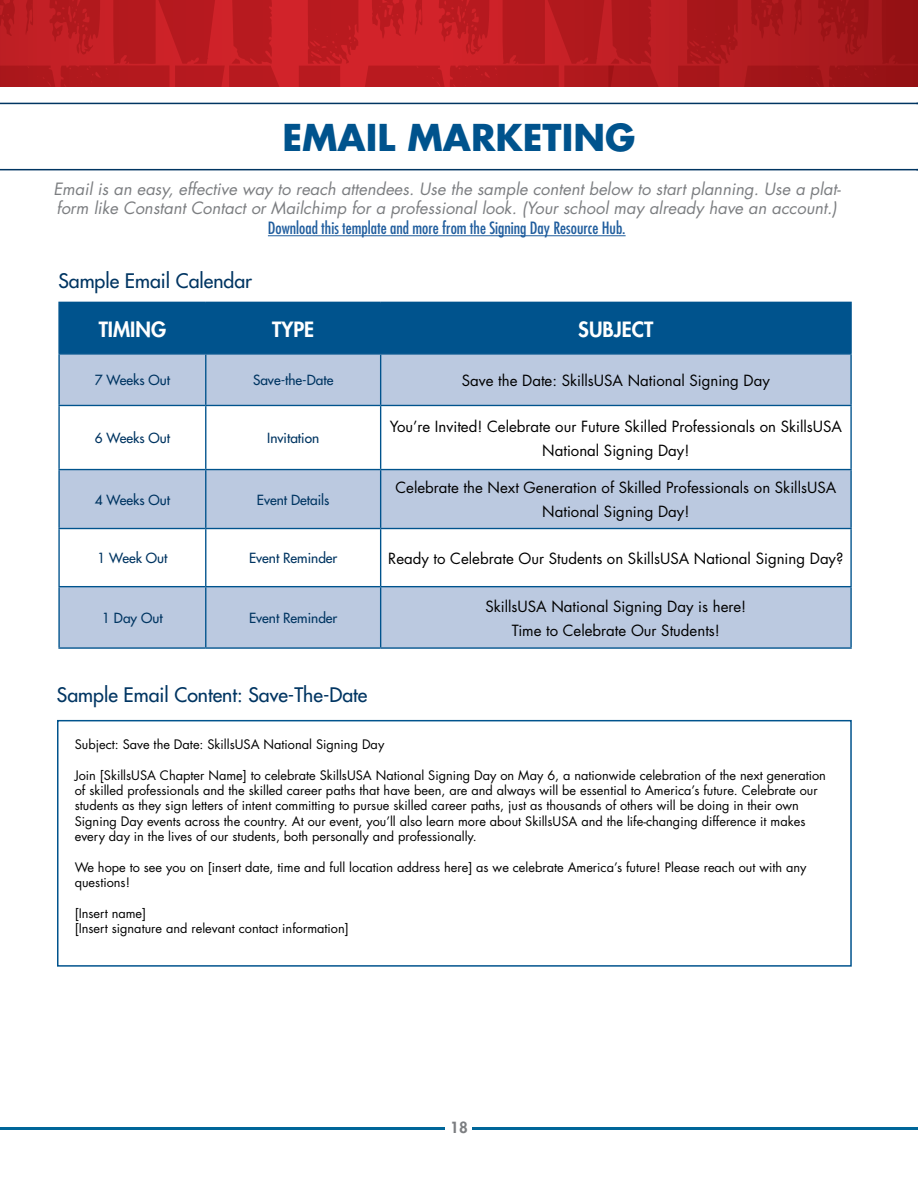
<style>
.page{position:relative;width:918px;height:1188px;background:#fff}
.page>*{position:absolute;margin:0;border:0;box-sizing:border-box;transform-origin:0 0}
.t1{font:700 36px "Futura Std";color:#00538d}
.t2{font:800 20.4px "Futura Std";color:#fff}
.t3{font:500 19.5px "Futura Std";color:#003562}
.t4{font:italic 16.5px/19.8px "Futura Std";color:#7c7e81}
.t5{font:condensed 16.5px "Futura Std";color:#215e9e}
.t6{font:15px/24px "Futura Std";color:#000;text-align:center}
.t7{font:800 15px "Futura Std";color:#7c7e81}
.t8{font:500 13.65px "Futura Std";color:#003562}
.t9{font:12.75px/15.3px "Futura Std";color:#000}
</style>
<div class="page">
<svg style="left:1px;top:1px;width:917px;height:85px;background:#b71b20"></svg>
<hr style="left:0;top:1127px;width:444px;height:2px;background:#069">
<hr style="left:473px;top:1127px;width:445px;height:2px;background:#069">
<hr style="left:0;top:169px;width:918px;height:1px;background:#003562">
<hr style="left:0;top:103px;width:918px;height:1px;background:#003562">
<hr style="left:268px;top:235px;width:358px;height:1px;background:#215e9e">
<div style="left:60px;top:303px;width:790px;height:50px;background:#00538d"></div>
<div style="left:60px;top:355px;width:790px;height:292px;background:#bbc9e0"></div>
<svg style="left:60px;top:406px;width:790px;height:180px"></svg>
<hr style="left:58px;top:302px;width:148px;height:1px;background:#00538d">
<hr style="left:58px;top:303px;width:2px;height:50px;background:#00538d">
<hr style="left:206px;top:302px;width:175px;height:1px;background:#00538d">
<hr style="left:205px;top:303px;width:1px;height:50px;background:#00538d">
<hr style="left:381px;top:302px;width:471px;height:1px;background:#00538d">
<hr style="left:380px;top:303px;width:1px;height:50px;background:#00538d">
<hr style="left:850px;top:303px;width:2px;height:50px;background:#00538d">
<hr style="left:58px;top:353px;width:148px;height:2px;background:#00538d">
<hr style="left:58px;top:355px;width:2px;height:50px;background:#00538d">
<hr style="left:206px;top:353px;width:175px;height:2px;background:#00538d">
<hr style="left:205px;top:355px;width:1px;height:50px;background:#00538d">
<hr style="left:381px;top:353px;width:471px;height:2px;background:#00538d">
<hr style="left:380px;top:355px;width:1px;height:50px;background:#00538d">
<hr style="left:850px;top:355px;width:2px;height:50px;background:#00538d">
<hr style="left:58px;top:405px;width:148px;height:1px;background:#00538d">
<hr style="left:58px;top:406px;width:2px;height:63px;background:#00538d">
<hr style="left:206px;top:405px;width:175px;height:1px;background:#00538d">
<hr style="left:205px;top:406px;width:1px;height:63px;background:#00538d">
<hr style="left:381px;top:405px;width:471px;height:1px;background:#00538d">
<hr style="left:380px;top:406px;width:1px;height:63px;background:#00538d">
<hr style="left:850px;top:406px;width:2px;height:63px;background:#00538d">
<hr style="left:58px;top:469px;width:148px;height:1px;background:#00538d">
<hr style="left:58px;top:470px;width:2px;height:58px;background:#00538d">
<hr style="left:206px;top:469px;width:175px;height:1px;background:#00538d">
<hr style="left:205px;top:470px;width:1px;height:58px;background:#00538d">
<hr style="left:381px;top:469px;width:471px;height:1px;background:#00538d">
<hr style="left:380px;top:470px;width:1px;height:58px;background:#00538d">
<hr style="left:850px;top:470px;width:2px;height:58px;background:#00538d">
<hr style="left:58px;top:528px;width:148px;height:1px;background:#00538d">
<hr style="left:58px;top:529px;width:2px;height:57px;background:#00538d">
<hr style="left:206px;top:528px;width:175px;height:1px;background:#00538d">
<hr style="left:205px;top:529px;width:1px;height:57px;background:#00538d">
<hr style="left:381px;top:528px;width:471px;height:1px;background:#00538d">
<hr style="left:380px;top:529px;width:1px;height:57px;background:#00538d">
<hr style="left:850px;top:529px;width:2px;height:57px;background:#00538d">
<hr style="left:58px;top:586px;width:148px;height:1px;background:#00538d">
<hr style="left:58px;top:587px;width:2px;height:60px;background:#00538d">
<hr style="left:206px;top:586px;width:175px;height:1px;background:#00538d">
<hr style="left:205px;top:587px;width:1px;height:60px;background:#00538d">
<hr style="left:381px;top:586px;width:471px;height:1px;background:#00538d">
<hr style="left:380px;top:587px;width:1px;height:60px;background:#00538d">
<hr style="left:850px;top:587px;width:2px;height:60px;background:#00538d">
<hr style="left:58px;top:647px;width:148px;height:2px;background:#00538d">
<hr style="left:206px;top:647px;width:175px;height:2px;background:#00538d">
<hr style="left:381px;top:647px;width:471px;height:2px;background:#00538d">
<div style="left:57px;top:720px;width:795px;height:247px;border:2px solid #00538d"></div>
<h1 class="t1" style="left:282px;top:114px;width:355px">EMAIL MARKETING</h1>
<p class="t4" style="left:53px;top:179px;width:789px">Email is an easy, effective way to reach attendees. Use the sample content below to start planning. Use a plat&shy;form like Constant Contact or Mailchimp for a professional look. (Your school may already have an account.)</p>
<p class="t5" style="left:268px;top:218px;width:359px">Download this template and more from the Signing Day Resource Hub.</p>
<h3 class="t3" style="left:58px;top:269px;width:195px">Sample Email Calendar</h3>
<h2 class="t2" style="left:99px;top:316px;width:69px">TIMING</h2>
<h2 class="t2" style="left:272px;top:316px;width:44px">TYPE</h2>
<h2 class="t2" style="left:578px;top:316px;width:77px">SUBJECT</h2>
<p class="t8" style="left:95px;top:372px;width:77px">7 Weeks Out</p>
<p class="t8" style="left:253px;top:372px;width:82px">Save-the-Date</p>
<p class="t6" style="left:462px;top:369px;width:310px">Save the Date: SkillsUSA National Signing Day</p>
<p class="t8" style="left:95px;top:430px;width:77px">6 Weeks Out</p>
<p class="t8" style="left:267px;top:430px;width:53px">Invitation</p>
<p class="t8" style="left:95px;top:491px;width:77px">4 Weeks Out</p>
<p class="t8" style="left:257px;top:491px;width:74px">Event Details</p>
<p class="t6" style="left:390px;top:414px;width:454px">You’re Invited! Celebrate our Future Skilled Professionals on SkillsUSA<br>National Signing Day!</p>
<p class="t6" style="left:396px;top:476px;width:442px">Celebrate the Next Generation of Skilled Professionals on SkillsUSA<br>National Signing Day!</p>
<p class="t8" style="left:97px;top:550px;width:72px">1 Week Out</p>
<p class="t8" style="left:249px;top:550px;width:90px">Event Reminder</p>
<p class="t6" style="left:388px;top:546px;width:457px">Ready to Celebrate Our Students on SkillsUSA National Signing Day?</p>
<p class="t8" style="left:102px;top:609px;width:62px">1 Day Out</p>
<p class="t8" style="left:249px;top:609px;width:90px">Event Reminder</p>
<p class="t6" style="left:485px;top:594px;width:262px">SkillsUSA National Signing Day is here!<br>Time to Celebrate Our Students!</p>
<h3 class="t3" style="left:57px;top:683px;width:312px">Sample Email Content: Save-The-Date</h3>
<p class="t9" style="left:75px;top:737px;width:311px">Subject: Save the Date: SkillsUSA National Signing Day</p>
<p class="t9" style="left:75px;top:768px;width:753px">Join [SkillsUSA Chapter Name] to celebrate SkillsUSA National Signing Day on May 6, a nationwide celebration of the next generation of skilled professionals and the skilled career paths that have been, are and always will be essential to America’s future. Celebrate our students as they sign letters of intent committing to pursue skilled career paths, just as thousands of others will be doing in their own Signing Day events across the country. At our event, you’ll also learn more about SkillsUSA and the life-changing difference it makes every day in the lives of our students, both personally and professionally.</p>
<p class="t9" style="left:75px;top:859px;width:733px">We hope to see you on [insert date, time and full location address here] as we celebrate America’s future! Please reach out with any questions!</p>
<p class="t9" style="left:75px;top:905px;width:276px">[Insert name]<br>[Insert signature and relevant contact information]</p>
<p class="t7" style="left:450px;top:1118px;width:19px">18</p>
</div>
